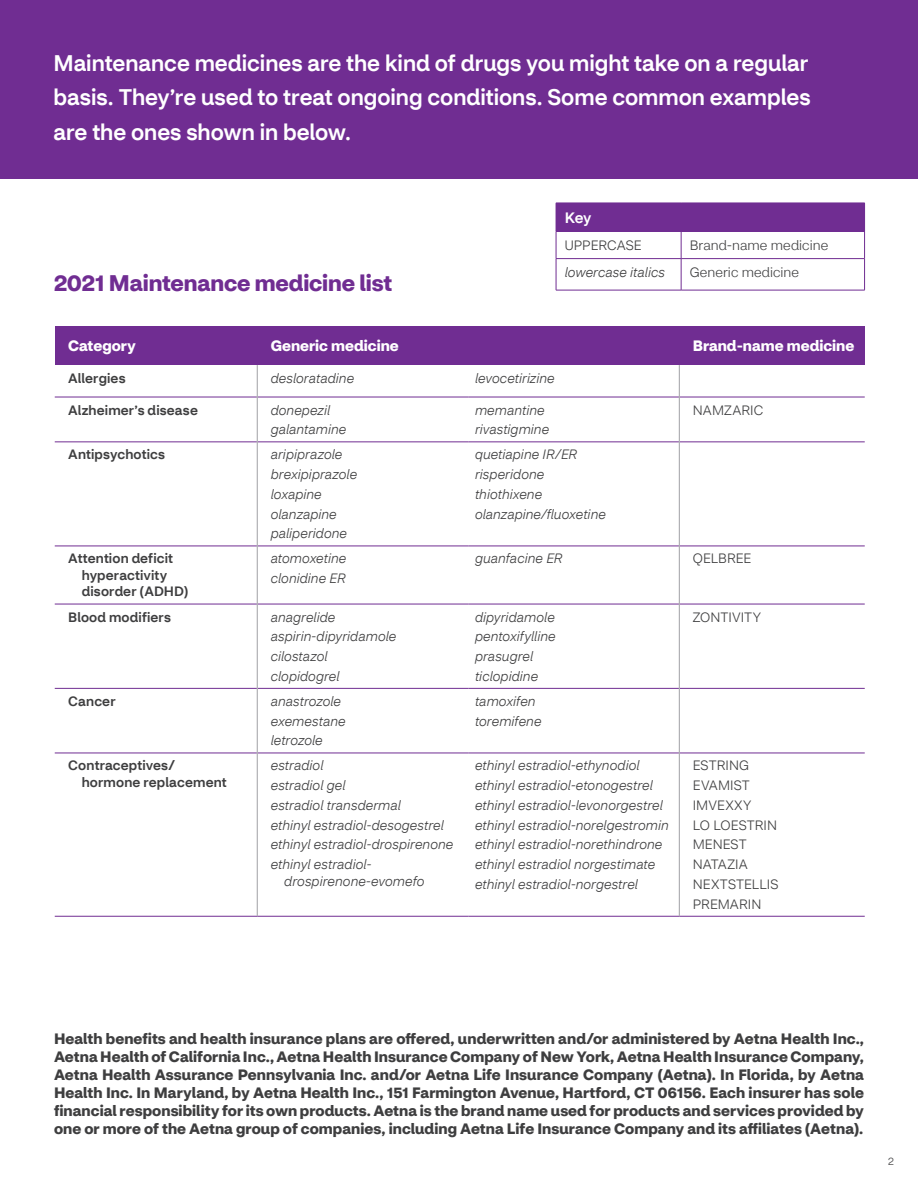
<style>
.page{position:relative;width:918px;height:1188px;background:#fff}
.page>*{position:absolute;margin:0;border:0;box-sizing:border-box;transform-origin:0 0}
.t1{font:500 22.5px/34.5px "CVS Health Sans";color:#fff;text-align:justify}
.t2{font:700 22.5px "CVS Health Sans";letter-spacing:-.005em;color:#702d92}
.t3{font:700 15px/18px "CVS Health Sans";letter-spacing:.005em;color:#3e3e3f;text-align:justify}
.t4{font:700 15px "CVS Health Sans";color:#fff}
.t5{font:500 15px "CVS Health Sans";color:#fff}
.t6{font:italic 300 13.5px/19.8px "CVS Health Sans";letter-spacing:.005em;color:#3e3e3f}
.t7{font:500 13.5px/16.5px "CVS Health Sans";letter-spacing:.015em;color:#3e3e3f}
.t8{font:300 13.5px/19.8px "CVS Health Sans";letter-spacing:.005em;color:#3e3e3f}
.t9{font:300 10.5px "CVS Health Sans";color:#3e3e3f}
</style>
<div class="page">
<div style="left:556px;top:203px;width:309px;height:28px;background:#702d92"></div>
<svg style="left:556px;top:232px;width:1px;height:26px"></svg>
<hr style="left:556px;top:231px;width:125px;height:1px;background:#702d92">
<svg style="left:681px;top:232px;width:1px;height:26px"></svg>
<hr style="left:681px;top:231px;width:184px;height:1px;background:#702d92">
<svg style="left:864px;top:232px;width:1px;height:26px"></svg>
<hr style="left:556px;top:259px;width:1px;height:31px;background:#702d92">
<hr style="left:556px;top:258px;width:125px;height:1px;background:#702d92">
<hr style="left:556px;top:290px;width:125px;height:1px;background:#702d92">
<hr style="left:681px;top:259px;width:1px;height:31px;background:#702d92">
<hr style="left:681px;top:258px;width:184px;height:1px;background:#702d92">
<hr style="left:864px;top:259px;width:1px;height:31px;background:#702d92">
<hr style="left:681px;top:290px;width:184px;height:1px;background:#702d92">
<div style="left:55px;top:327px;width:202px;height:38px;background:#702d92"></div>
<div style="left:257px;top:327px;width:422px;height:38px;background:#702d92"></div>
<div style="left:679px;top:327px;width:186px;height:38px;background:#702d92"></div>
<hr style="left:55px;top:397px;width:202px;height:1px;background:#702d92">
<hr style="left:55px;top:441px;width:202px;height:1px;background:#702d92">
<hr style="left:55px;top:546px;width:202px;height:1px;background:#702d92">
<hr style="left:55px;top:604px;width:202px;height:1px;background:#702d92">
<hr style="left:55px;top:688px;width:202px;height:1px;background:#702d92">
<hr style="left:55px;top:753px;width:202px;height:1px;background:#702d92">
<hr style="left:55px;top:916px;width:202px;height:1px;background:#702d92">
<hr style="left:258px;top:397px;width:210px;height:1px;background:#702d92">
<hr style="left:468px;top:397px;width:211px;height:1px;background:#702d92">
<hr style="left:680px;top:397px;width:185px;height:1px;background:#702d92">
<hr style="left:258px;top:441px;width:210px;height:1px;background:#702d92">
<hr style="left:468px;top:441px;width:211px;height:1px;background:#702d92">
<hr style="left:680px;top:441px;width:185px;height:1px;background:#702d92">
<hr style="left:258px;top:546px;width:210px;height:1px;background:#702d92">
<hr style="left:468px;top:546px;width:211px;height:1px;background:#702d92">
<hr style="left:680px;top:546px;width:185px;height:1px;background:#702d92">
<hr style="left:258px;top:604px;width:210px;height:1px;background:#702d92">
<hr style="left:468px;top:604px;width:211px;height:1px;background:#702d92">
<hr style="left:680px;top:604px;width:185px;height:1px;background:#702d92">
<hr style="left:258px;top:688px;width:210px;height:1px;background:#702d92">
<hr style="left:468px;top:688px;width:211px;height:1px;background:#702d92">
<hr style="left:680px;top:688px;width:185px;height:1px;background:#702d92">
<hr style="left:258px;top:753px;width:210px;height:1px;background:#702d92">
<hr style="left:468px;top:753px;width:211px;height:1px;background:#702d92">
<hr style="left:680px;top:753px;width:185px;height:1px;background:#702d92">
<hr style="left:257px;top:916px;width:211px;height:1px;background:#702d92">
<hr style="left:468px;top:916px;width:211px;height:1px;background:#702d92">
<hr style="left:679px;top:916px;width:186px;height:1px;background:#702d92">
<hr style="left:257px;top:365px;width:1px;height:32px;background:#a0a1a5">
<hr style="left:679px;top:365px;width:1px;height:32px;background:#a0a1a5">
<hr style="left:257px;top:397px;width:1px;height:45px;background:#a0a1a5">
<hr style="left:679px;top:397px;width:1px;height:45px;background:#a0a1a5">
<hr style="left:257px;top:442px;width:1px;height:104px;background:#a0a1a5">
<hr style="left:679px;top:442px;width:1px;height:104px;background:#a0a1a5">
<hr style="left:257px;top:546px;width:1px;height:58px;background:#a0a1a5">
<hr style="left:679px;top:546px;width:1px;height:58px;background:#a0a1a5">
<hr style="left:257px;top:604px;width:1px;height:84px;background:#a0a1a5">
<hr style="left:679px;top:604px;width:1px;height:84px;background:#a0a1a5">
<hr style="left:257px;top:688px;width:1px;height:65px;background:#a0a1a5">
<hr style="left:679px;top:688px;width:1px;height:65px;background:#a0a1a5">
<hr style="left:257px;top:753px;width:1px;height:163px;background:#a0a1a5">
<hr style="left:679px;top:753px;width:1px;height:163px;background:#a0a1a5">
<div style="left:0;top:0;width:918px;height:178px;background:#702d92"></div>
<h1 class="t1" style="left:53px;top:46px;width:759px">Maintenance medicines are the kind of drugs you might take on a regular basis. They’re used to treat ongoing conditions. Some common examples are the ones shown in below.</h1>
<h1 class="t2" style="left:54px;top:269px;width:340px">2021 Maintenance medicine list</h1>
<p class="t5" style="left:565px;top:208px;width:28px">Key</p>
<p class="t8" style="left:565px;top:235px;width:79px">UPPERCASE</p>
<p class="t8" style="left:690px;top:235px;width:140px">Brand-name medicine</p>
<p class="t6" style="left:565px;top:263px;width:102px">lowercase italics</p>
<p class="t8" style="left:690px;top:263px;width:111px">Generic medicine</p>
<p class="t4" style="left:68px;top:337px;width:69px">Category</p>
<p class="t4" style="left:271px;top:337px;width:130px">Generic medicine</p>
<p class="t4" style="left:693px;top:337px;width:163px">Brand-name medicine</p>
<p class="t7" style="left:68px;top:370px;width:59px">Allergies</p>
<p class="t6" style="left:271px;top:368px;width:85px">desloratadine</p>
<p class="t6" style="left:475px;top:368px;width:81px">levocetirizine</p>
<p class="t7" style="left:68px;top:402px;width:131px">Alzheimer’s disease</p>
<p class="t6" style="left:271px;top:400px;width:77px">donepezil galantamine</p>
<p class="t6" style="left:475px;top:400px;width:76px">memantine rivastigmine</p>
<p class="t8" style="left:693px;top:400px;width:72px">NAMZARIC</p>
<p class="t7" style="left:68px;top:446px;width:98px">Antipsychotics</p>
<p class="t6" style="left:271px;top:445px;width:88px">aripiprazole brexipiprazole loxapine olanzapine paliperidone</p>
<p class="t6" style="left:475px;top:445px;width:132px">quetiapine IR/ER risperidone thiothixene olanzapine/fluoxetine</p>
<p class="t7" style="left:82px;top:551px;width:108px;text-indent:-14px">Attention deficit hyperactivity disorder (ADHD)</p>
<p class="t6" style="left:271px;top:549px;width:77px">atomoxetine clonidine ER</p>
<p class="t6" style="left:475px;top:549px;width:89px">guanfacine ER</p>
<p class="t8" style="left:693px;top:549px;width:60px">QELBREE</p>
<p class="t7" style="left:68px;top:609px;width:104px">Blood modifiers</p>
<p class="t6" style="left:271px;top:607px;width:127px">anagrelide aspirin-dipyridamole cilostazol clopidogrel</p>
<p class="t6" style="left:475px;top:607px;width:82px">dipyridamole pentoxifylline prasugrel ticlopidine</p>
<p class="t8" style="left:693px;top:607px;width:70px">ZONTIVITY</p>
<p class="t7" style="left:68px;top:693px;width:49px">Cancer</p>
<p class="t6" style="left:271px;top:691px;width:76px">anastrozole exemestane letrozole</p>
<p class="t6" style="left:475px;top:691px;width:68px">tamoxifen toremifene</p>
<p class="t7" style="left:82px;top:758px;width:146px;text-indent:-14px">Contraceptives/ hormone replacement</p>
<p class="t6" style="left:271px;top:756px;width:184px">estradiol<br>estradiol gel<br>estradiol transdermal<br>ethinyl estradiol-desogestrel ethinyl estradiol-drospirenone ethinyl estradiol-</p>
<p class="t6" style="left:284px;top:871px;width:142px">drospirenone-evomefo</p>
<p class="t6" style="left:475px;top:756px;width:195px">ethinyl estradiol-ethynodiol ethinyl estradiol-etonogestrel ethinyl estradiol-levonorgestrel ethinyl estradiol-norelgestromin ethinyl estradiol-norethindrone ethinyl estradiol norgestimate ethinyl estradiol-norgestrel</p>
<p class="t8" style="left:693px;top:756px;width:87px">ESTRING<br>EVAMIST<br>IMVEXXY<br>LO LOESTRIN<br>MENEST<br>NATAZIA<br>NEXTSTELLIS<br>PREMARIN</p>
<p class="t3" style="left:54px;top:1030px;width:812px">Health benefits and health insurance plans are offered, underwritten and/or administered by Aetna Health Inc., Aetna Health of California Inc., Aetna Health Insurance Company of New York, Aetna Health Insurance Company, Aetna Health Assurance Pennsylvania Inc. and/or Aetna Life Insurance Company (Aetna). In Florida, by Aetna Health Inc. In Maryland, by Aetna Health Inc., 151 Farmington Avenue, Hartford, CT 06156. Each insurer has sole financial responsibility for its own products. Aetna is the brand name used for products and services provided by one or more of the Aetna group of companies, including Aetna Life Insurance Company and its affiliates (Aetna).</p>
<p class="t9" style="left:888px;top:1155px;width:7px">2</p>
</div>
